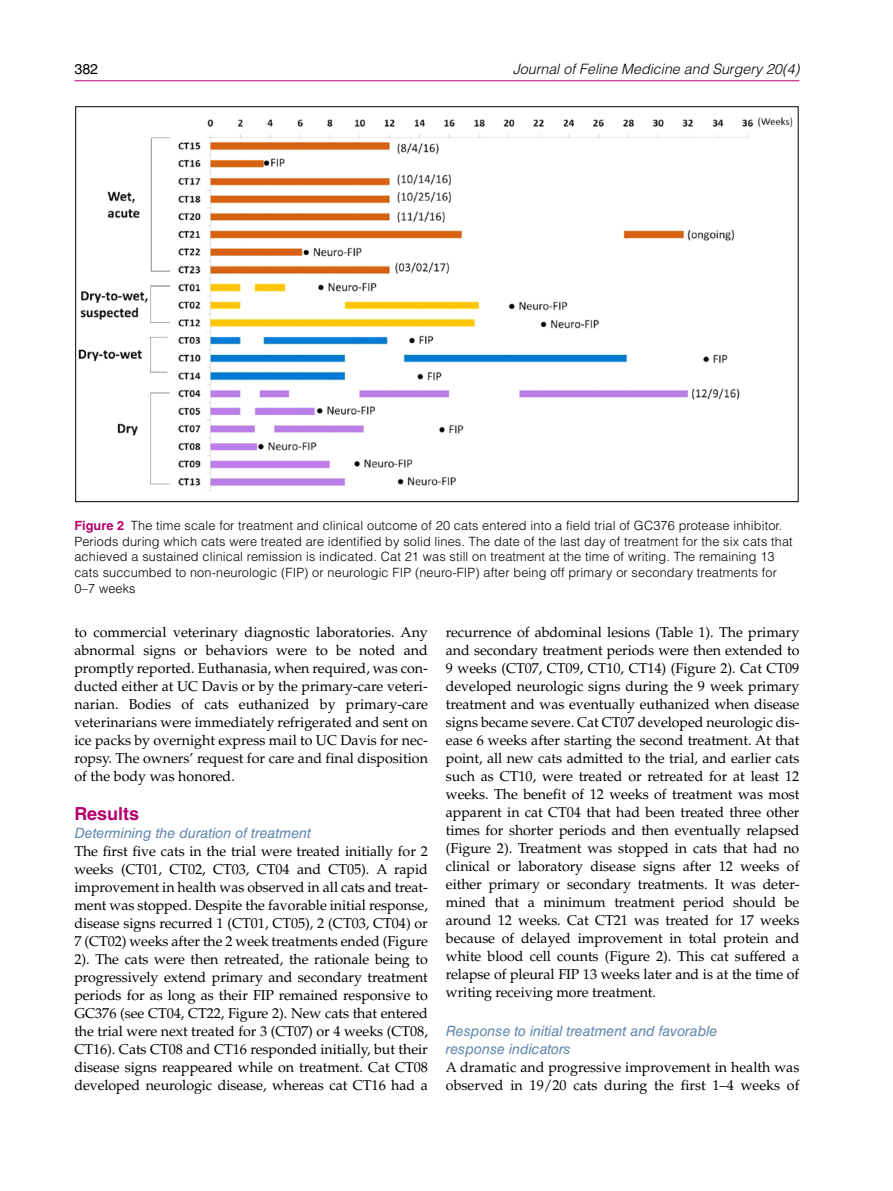
<style>
.page{position:relative;width:893px;height:1191px;background:#fff}
.page>*{position:absolute;margin:0;border:0;box-sizing:border-box;transform-origin:0 0}
.t1{font:700 18px "Helvetica LT Std";color:#b6006d}
.t2{font:14.25px/18px "Palatino LT Std";color:#000;text-align:justify}
.t3{font:italic 14.25px/18px "Helvetica LT Std";color:#5f85ae}
.t4{font:italic 300 14.25px "Helvetica LT Std";color:#000}
.t5{font:14.25px "Helvetica LT Std";color:#000}
.t6{font:300 12.75px/15.8px "Helvetica LT Std";letter-spacing:.01em;color:#000}
.s1{font-weight:700;color:#b6006d}
</style>
<div class="page">
<hr style="left:74px;top:80px;width:725px;height:1px;background:#b6006d">
<img style="left:78px;top:117px;width:715px;height:375px">
<p class="t5" style="left:74px;top:61px;width:25px">382</p>
<p class="t4" style="left:513px;top:60px;width:288px">Journal of Feline Medicine and Surgery 20(4)</p>
<p class="t6" style="left:74px;top:517px;width:720px"><span class="s1">Figure 2</span> The time scale for treatment and clinical outcome of 20 cats entered into a field trial of GC376 protease inhibitor.<br>Periods during which cats were treated are identified by solid lines. The date of the last day of treatment for the six cats that achieved a sustained clinical remission is indicated. Cat 21 was still on treatment at the time of writing. The remaining 13 cats succumbed to non-neurologic (FIP) or neurologic FIP (neuro-FIP) after being off primary or secondary treatments for 0–7 weeks</p>
<p class="t2" style="left:74px;top:623px;width:355px">to commercial veterinary diagnostic laboratories. Any abnormal signs or behaviors were to be noted and promptly reported. Euthanasia, when required, was con&shy;ducted either at UC Davis or by the primary-care veteri&shy;narian. Bodies of cats euthanized by primary-care veterinarians were immediately refrigerated and sent on ice packs by overnight express mail to UC Davis for nec&shy;ropsy. The owners’ request for care and final disposition of the body was honored.</p>
<p class="t1" style="left:74px;top:803px;width:66px">Results</p>
<p class="t3" style="left:74px;top:824px;width:238px">Determining the duration of treatment</p>
<p class="t2" style="left:74px;top:842px;width:355px">The first five cats in the trial were treated initially for 2 weeks (CT01, CT02, CT03, CT04 and CT05). A rapid improvement in health was observed in all cats and treat&shy;ment was stopped. Despite the favorable initial response, disease signs recurred 1 (CT01, CT05), 2 (CT03, CT04) or 7 (CT02) weeks after the 2 week treatments ended (Figure 2). The cats were then retreated, the rationale being to progressively extend primary and secondary treatment periods for as long as their FIP remained responsive to GC376 (see CT04, CT22, Figure 2). New cats that entered the trial were next treated for 3 (CT07) or 4 weeks (CT08, CT16). Cats CT08 and CT16 responded initially, but their disease signs reappeared while on treatment. Cat CT08 developed neurologic disease, whereas cat CT16 had a</p>
<p class="t2" style="left:446px;top:623px;width:355px">recurrence of abdominal lesions (Table 1). The primary and secondary treatment periods were then extended to 9 weeks (CT07, CT09, CT10, CT14) (Figure 2). Cat CT09 developed neurologic signs during the 9 week primary treatment and was eventually euthanized when disease signs became severe. Cat CT07 developed neurologic dis&shy;ease 6 weeks after starting the second treatment. At that point, all new cats admitted to the trial, and earlier cats such as CT10, were treated or retreated for at least 12 weeks. The benefit of 12 weeks of treatment was most apparent in cat CT04 that had been treated three other times for shorter periods and then eventually relapsed (Figure 2). Treatment was stopped in cats that had no clinical or laboratory disease signs after 12 weeks of either primary or secondary treatments. It was deter&shy;mined that a minimum treatment period should be around 12 weeks. Cat CT21 was treated for 17 weeks because of delayed improvement in total protein and white blood cell counts (Figure 2). This cat suffered a relapse of pleural FIP 13 weeks later and is at the time of writing receiving more treatment.</p>
<p class="t3" style="left:446px;top:1022px;width:273px">Response to initial treatment and favorable response indicators</p>
<p class="t2" style="left:446px;top:1058px;width:355px">A dramatic and progressive improvement in health was observed in 19/20 cats during the first 1–4 weeks of</p>
</div>
